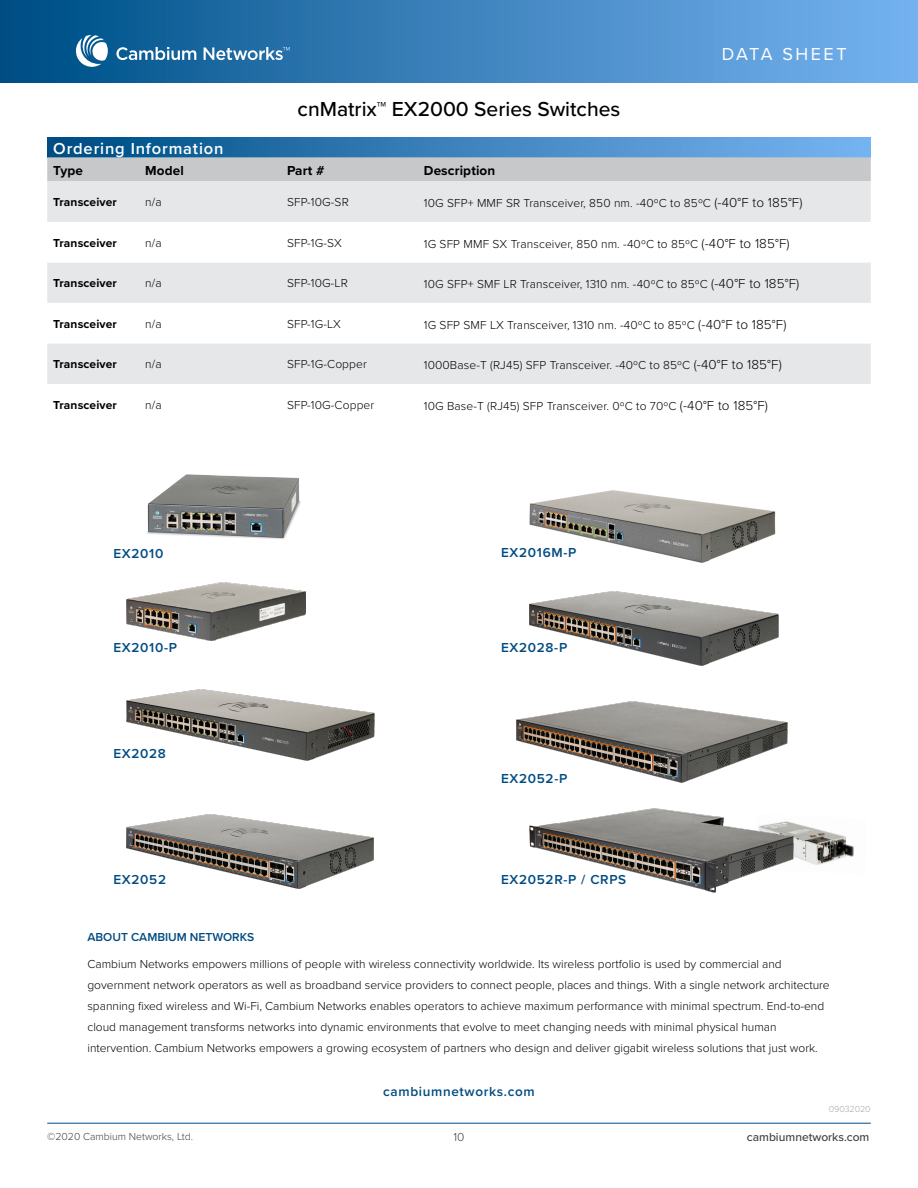
<style>
.page{position:relative;width:918px;height:1188px;background:#fff}
.page>*{position:absolute;margin:0;border:0;box-sizing:border-box;transform-origin:0 0}
.t1{font:500 21px "Proxima Nova";color:#000}
.t2{font:18px "Proxima Nova";letter-spacing:.14em;color:#fff}
.t3{font:600 16.5px "Proxima Nova";letter-spacing:.05em;color:#fff}
.t4{font:600 13.5px "Proxima Nova";letter-spacing:.05em;color:#004b82}
.t5{font:700 13.5px "Proxima Nova";letter-spacing:.01em;color:#000}
.t6{font:300 12px/21px "Proxima Nova";color:#000}
.t7{font:700 12px "Proxima Nova";letter-spacing:.01em;color:#000}
.t8{font:600 12px "Proxima Nova";color:#004b82}
.t9{font:500 12px "Proxima Nova";color:#404041}
.t10{font:300 12px "Proxima Nova";color:#404041}
.t11{font:300 10.5px "Proxima Nova";color:#404041}
.t12{font:300 9px "Proxima Nova";letter-spacing:-.01em;color:#a7a8ab}
.s1{font-size:13.5px}
</style>
<div class="page">
<hr style="left:47px;top:1123px;width:824px;height:1px;background:#004b82">
<div style="left:0;top:0;width:918px;height:82px;background:linear-gradient(to right,#004f85,#78b4f1)"></div>
<svg style="left:116px;top:47px;width:224px;height:23px;background:#3f7faf"></svg>
<svg style="left:66px;top:35px;width:42px;height:44px"></svg>
<img style="left:516px;top:702px;width:271px;height:80px">
<img style="left:126px;top:814px;width:247px;height:75px">
<img style="left:529px;top:592px;width:249px;height:73px">
<div style="left:47px;top:137px;width:824px;height:20px;background:linear-gradient(to right,#004d84,#7ab5f3)"></div>
<svg style="left:47px;top:157px;width:824px;height:227px"></svg>
<img style="left:529px;top:490px;width:247px;height:73px">
<img style="left:126px;top:582px;width:180px;height:59px">
<img style="left:126px;top:689px;width:248px;height:72px">
<img style="left:146px;top:474px;width:155px;height:65px">
<img style="left:794px;top:823px;width:60px;height:42px">
<img style="left:530px;top:808px;width:264px;height:85px">
<h1 class="t1" style="left:298px;top:94px;width:324px">cnMatrix™ EX2000 Series Switches</h1>
<h2 class="t2" style="left:722px;top:41px;width:126px">DATA SHEET</h2>
<p class="t3" style="left:53px;top:136px;width:172px">Ordering Information</p>
<p class="t5" style="left:53px;top:160px;width:31px">Type</p>
<p class="t5" style="left:145px;top:160px;width:40px">Model</p>
<p class="t5" style="left:287px;top:160px;width:39px">Part #</p>
<p class="t5" style="left:424px;top:160px;width:73px">Description</p>
<p class="t7" style="left:53px;top:193px;width:65px">Transceiver</p>
<p class="t6" style="left:145px;top:191px;width:18px">n/a</p>
<p class="t6" style="left:287px;top:191px;width:63px">SFP-10G-SR</p>
<p class="t6" style="left:424px;top:192px;width:380px">10G SFP+ MMF SR Transceiver, 850 nm. -40ºC to 85ºC <span class="s1">(-40°F to 185°F)</span></p>
<p class="t7" style="left:53px;top:234px;width:65px">Transceiver</p>
<p class="t6" style="left:145px;top:232px;width:18px">n/a</p>
<p class="t6" style="left:287px;top:232px;width:56px">SFP-1G-SX</p>
<p class="t6" style="left:424px;top:232px;width:367px">1G SFP MMF SX Transceiver, 850 nm. -40ºC to 85ºC <span class="s1">(-40°F to 185°F)</span></p>
<p class="t7" style="left:53px;top:274px;width:65px">Transceiver</p>
<p class="t6" style="left:145px;top:272px;width:18px">n/a</p>
<p class="t6" style="left:287px;top:272px;width:62px">SFP-10G-LR</p>
<p class="t6" style="left:424px;top:273px;width:377px">10G SFP+ SMF LR Transceiver, 1310 nm. -40ºC to 85ºC <span class="s1">(-40°F to 185°F)</span></p>
<p class="t7" style="left:53px;top:315px;width:65px">Transceiver</p>
<p class="t6" style="left:145px;top:313px;width:18px">n/a</p>
<p class="t6" style="left:287px;top:313px;width:56px">SFP-1G-LX</p>
<p class="t6" style="left:424px;top:313px;width:364px">1G SFP SMF LX Transceiver, 1310 nm. -40ºC to 85ºC <span class="s1">(-40°F to 185°F)</span></p>
<p class="t7" style="left:53px;top:355px;width:65px">Transceiver</p>
<p class="t6" style="left:145px;top:353px;width:18px">n/a</p>
<p class="t6" style="left:287px;top:353px;width:81px">SFP-1G-Copper</p>
<p class="t6" style="left:424px;top:354px;width:359px">1000Base-T (RJ45) SFP Transceiver. -40ºC to 85ºC <span class="s1">(-40°F to 185°F)</span></p>
<p class="t7" style="left:53px;top:396px;width:65px">Transceiver</p>
<p class="t6" style="left:145px;top:394px;width:18px">n/a</p>
<p class="t6" style="left:287px;top:394px;width:89px">SFP-10G-Copper</p>
<p class="t6" style="left:424px;top:394px;width:346px">10G Base-T (RJ45) SFP Transceiver. 0ºC to 70ºC <span class="s1">(-40°F to 185°F)</span></p>
<p class="t4" style="left:114px;top:543px;width:51px">EX2010</p>
<p class="t4" style="left:501px;top:542px;width:77px">EX2016M-P</p>
<p class="t4" style="left:114px;top:637px;width:65px">EX2010-P</p>
<p class="t4" style="left:501px;top:637px;width:68px">EX2028-P</p>
<p class="t4" style="left:114px;top:743px;width:54px">EX2028</p>
<p class="t4" style="left:114px;top:870px;width:54px">EX2052</p>
<p class="t4" style="left:501px;top:768px;width:68px">EX2052-P</p>
<p class="t4" style="left:501px;top:870px;width:127px">EX2052R-P / CRPS</p>
<p class="t8" style="left:87px;top:928px;width:168px">ABOUT CAMBIUM NETWORKS</p>
<p class="t6" style="left:87px;top:953px;width:744px">Cambium Networks empowers millions of people with wireless connectivity worldwide. Its wireless portfolio is used by commercial and government network operators as well as broadband service providers to connect people, places and things. With a single network architecture spanning fixed wireless and Wi-Fi, Cambium Networks enables operators to achieve maximum performance with minimal spectrum. End-to-end cloud management transforms networks into dynamic environments that evolve to meet changing needs with minimal physical human intervention. Cambium Networks empowers a growing ecosystem of partners who design and deliver gigabit wireless solutions that just work.</p>
<p class="t4" style="left:383px;top:1082px;width:153px">cambiumnetworks.com</p>
<p class="t12" style="left:829px;top:1102px;width:43px">09032020</p>
<p class="t11" style="left:47px;top:1128px;width:147px">©2020 Cambium Networks, Ltd.</p>
<p class="t10" style="left:454px;top:1128px;width:12px">10</p>
<p class="t9" style="left:747px;top:1128px;width:124px">cambiumnetworks.com</p>
</div>
